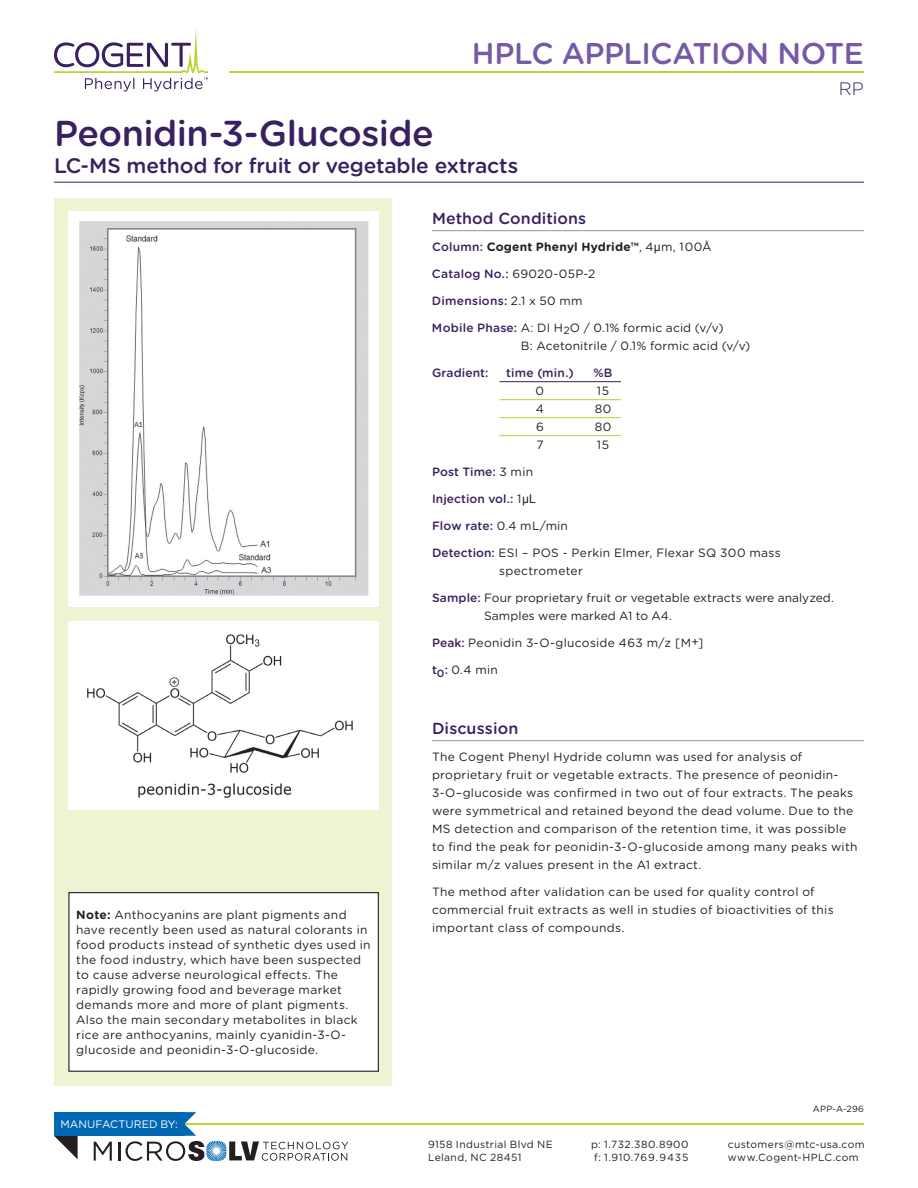
<style>
.page{position:relative;width:918px;height:1188px;background:#fff}
.page>*{position:absolute;margin:0;border:0;box-sizing:border-box;transform-origin:0 0}
.t1{font:500 36px "Gotham Rounded";letter-spacing:-.015em;color:#392060}
.t2{font:500 30px "Gotham Rounded";letter-spacing:-.015em;color:#775aa6}
.t3{font:500 21px "Gotham Rounded";letter-spacing:-.01em;color:#392060}
.t4{font:300 18px "Gotham Rounded";color:#392060}
.t5{font:500 16.05px "Gotham Rounded";letter-spacing:.005em;color:#392060}
.t6{font:12px/18px "Gotham Rounded";letter-spacing:.025em;color:#231f20}
.t7{font:500 12px "Gotham Rounded";letter-spacing:.01em;color:#392060}
.t8{font:12px/18px "Gotham Rounded";letter-spacing:.005em;color:#231f20}
.t9{font:700 12px "Gotham Rounded";letter-spacing:.015em;color:#231f20}
.t10{font:10.8px "Gotham";color:#fff}
.t11{font:10.35px/12.5px "Gotham";letter-spacing:.035em;color:#231f20}
.t12{font:9px "Gotham Rounded";letter-spacing:.02em;color:#231f20}
.s1{font-weight:500;color:#392060}
.s2{font-weight:400}
.s3{font-family:"Arial";font-weight:400}
.s4{font-weight:400;color:#231f20}
.s5{font-family:"Arial";font-weight:400;color:#231f20}
.s6{font-weight:700}
</style>
<div class="page">
<div style="left:54px;top:198px;width:338px;height:887px;background:#edf4d4"></div>
<hr style="left:54px;top:182px;width:810px;height:1px;background:#392060">
<hr style="left:432px;top:230px;width:432px;height:1px;background:#939598">
<hr style="left:500px;top:381px;width:121px;height:1px;background:#392060">
<hr style="left:500px;top:399px;width:121px;height:1px;background:#b8d432">
<hr style="left:500px;top:417px;width:121px;height:1px;background:#b8d432">
<hr style="left:500px;top:435px;width:121px;height:1px;background:#b8d432">
<hr style="left:432px;top:740px;width:432px;height:1px;background:#939598">
<hr style="left:159px;top:1123px;width:705px;height:2px;background:#b8d432">
<svg style="left:54px;top:1136px;width:24px;height:23px"></svg>
<div style="left:54px;top:1112px;width:130px;height:24px;background:#0168b3"></div>
<svg style="left:94px;top:1142px;width:18px;height:19px"></svg>
<svg style="left:118px;top:1112px;width:230px;height:49px"></svg>
<div style="left:68px;top:212px;width:311px;height:396px;background:#fff"></div>
<div style="left:69px;top:621px;width:310px;height:189px;background:#fff"></div>
<hr style="left:229px;top:71px;width:635px;height:2px;background:#b8d432">
<svg style="left:54px;top:29px;width:154px;height:63px"></svg>
<div style="left:69px;top:893px;width:309px;height:178px;background:#fff"></div>
<div style="left:68px;top:892px;width:311px;height:180px;border:1px solid #231f20"></div>
<img style="left:79px;top:221px;width:290px;height:375px">
<img style="left:87px;top:634px;width:266px;height:164px">
<h2 class="t2" style="left:472px;top:32px;width:393px">HPLC APPLICATION NOTE</h2>
<h3 class="t4" style="left:839px;top:76px;width:27px">RP</h3>
<h1 class="t1" style="left:54px;top:107px;width:382px">Peonidin-3-Glucoside</h1>
<h3 class="t3" style="left:54px;top:150px;width:466px">LC-MS method for fruit or vegetable extracts</h3>
<h3 class="t5" style="left:432px;top:207px;width:156px">Method Conditions</h3>
<p class="t9" style="left:432px;top:238px;width:281px"><span class="s1">Column:</span> Cogent Phenyl Hydride™<span class="s2">, 4</span><span class="s3">µ</span><span class="s2">m, 1 00Å</span></p>
<p class="t7" style="left:432px;top:265px;width:165px">Catalog No.: <span class="s4">69020-05P-2</span></p>
<p class="t7" style="left:432px;top:292px;width:152px">Dimensions: <span class="s4">2.1 x 50 mm</span></p>
<p class="t6" style="left:521px;top:319px;width:231px;text-indent:-89px"><span class="s1">Mobile Phase:</span> A: DI H<sub>2</sub>O / 0.1% formic acid (v/v)<br>B: Acetonitrile / 0.1% formic acid (v/v)</p>
<p class="t7" style="left:432px;top:364px;width:58px">Gradient:</p>
<p class="t7" style="left:506px;top:364px;width:69px">time (min.)</p>
<p class="t7" style="left:593px;top:364px;width:21px">%B</p>
<p class="t6" style="left:536px;top:382px;width:10px">0</p>
<p class="t6" style="left:597px;top:382px;width:14px">15</p>
<p class="t6" style="left:536px;top:400px;width:10px">4</p>
<p class="t6" style="left:595px;top:400px;width:18px">80</p>
<p class="t6" style="left:536px;top:418px;width:9px">6</p>
<p class="t6" style="left:595px;top:418px;width:18px">80</p>
<p class="t6" style="left:536px;top:436px;width:9px">7</p>
<p class="t6" style="left:597px;top:436px;width:14px">15</p>
<p class="t7" style="left:432px;top:463px;width:103px">Post Time: <span class="s4">3 min</span></p>
<p class="t7" style="left:432px;top:490px;width:105px">Injection vol.: <span class="s4">1</span><span class="s5">µL</span></p>
<p class="t7" style="left:432px;top:517px;width:137px">Flow rate: <span class="s4">0.4 mL/min</span></p>
<p class="t6" style="left:499px;top:544px;width:283px;text-indent:-67px"><span class="s1">Detection:</span> ESI – POS - Perkin Elmer, Flexar SQ 300 mass spectrometer</p>
<p class="t8" style="left:484px;top:589px;width:351px;text-indent:-52px"><span class="s1">Sample:</span> Four proprietary fruit or vegetable extracts were analyzed.<br>Samples were marked A1 to A4.</p>
<p class="t6" style="left:432px;top:634px;width:273px"><span class="s1">Peak:</span> Peonidin 3-O-glucoside 463 m/z [M+]</p>
<p class="t6" style="left:432px;top:661px;width:67px"><span class="s1">t</span><sub>0</sub><span class="s1">:</span> 0.4 min</p>
<p class="t6" style="left:76px;top:907px;width:296px;line-height:15px"><span class="s6">Note:</span> Anthocyanins are plant pigments and have recently been used as natural colorants in food products instead of synthetic dyes used in the food industry, which have been suspected to cause adverse neurological effects. The rapidly growing food and beverage market demands more and more of plant pigments.<br>Also the main secondary metabolites in black rice are anthocyanins, mainly cyanidin-3-O&shy;glucoside and peonidin-3-O-glucoside.</p>
<p class="t10" style="left:60px;top:1118px;width:119px">manufactured by:</p>
<h3 class="t5" style="left:432px;top:717px;width:88px">Discussion</h3>
<p class="t6" style="left:432px;top:748px;width:427px">The Cogent Phenyl Hydride column was used for analysis of proprietary fruit or vegetable extracts. The presence of peonidin-3-O–glucoside was confirmed in two out of four extracts. The peaks were symmetrical and retained beyond the dead volume. Due to the MS detection and comparison of the retention time, it was possible to find the peak for peonidin-3-O-glucoside among many peaks with similar m/z values present in the A1 extract.</p>
<p class="t6" style="left:432px;top:883px;width:403px">The method after validation can be used for quality control of commercial fruit extracts as well in studies of bioactivities of this important class of compounds.</p>
<p class="t12" style="left:813px;top:1102px;width:53px">APP-A-296</p>
<p class="t11" style="left:428px;top:1138px;width:117px">9158 Industrial B lvd NE<br>Leland, NC 28451</p>
<p class="t11" style="left:591px;top:1138px;width:99px">p: 1.732.380.8900 f: 1.910.769.9435</p>
<p class="t11" style="left:728px;top:1138px;width:138px">customers@mtc-usa.com www.Cogent-HPLC.com</p>
</div>
